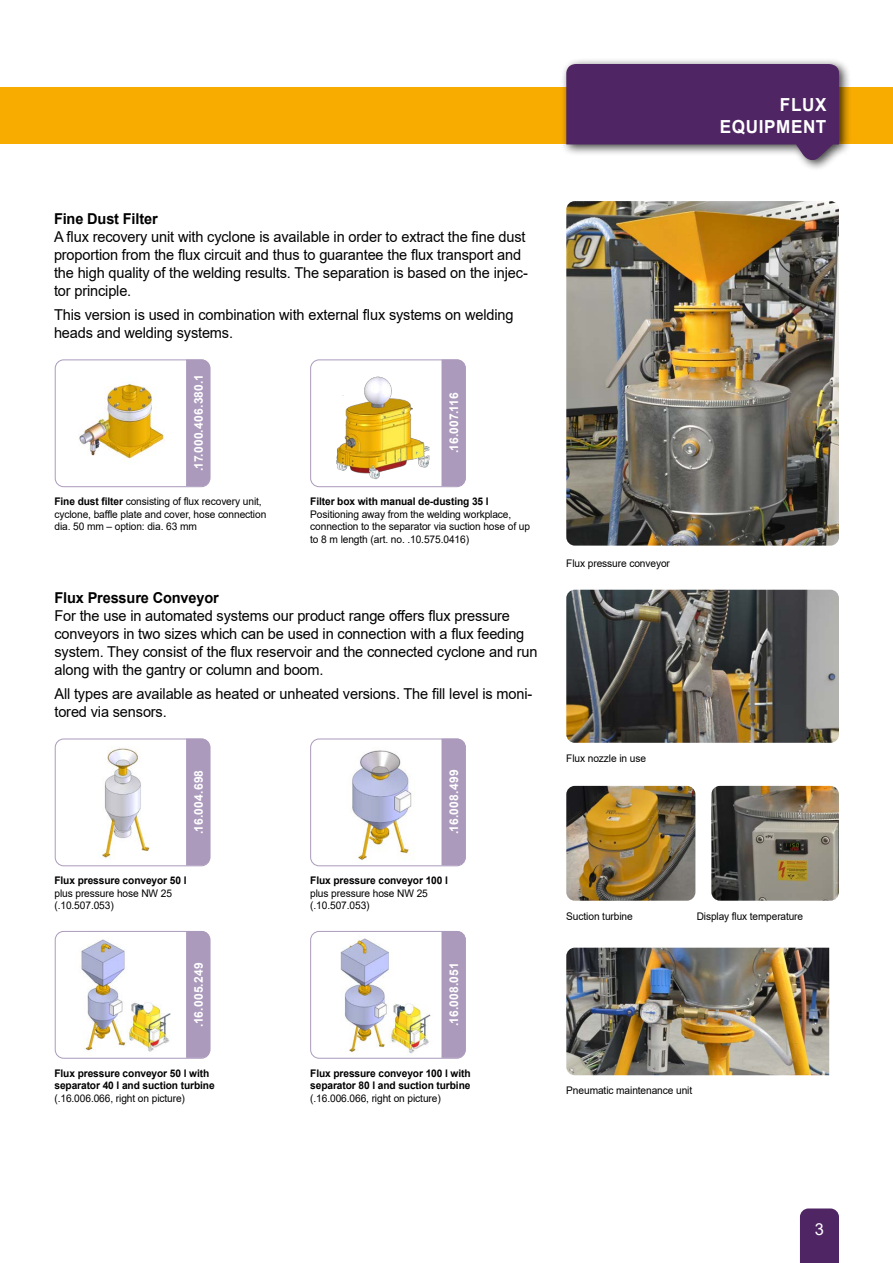
<style>
.page{position:relative;width:893px;height:1263px;background:#fff}
.page>*{position:absolute;margin:0;border:0;box-sizing:border-box;transform-origin:0 0}
.t1{font:700 18px/21.9px "Arial";letter-spacing:.035em;color:#fff;text-align:right;scale:.95 1}
.t2{font:16.5px "Arial";color:#fff}
.t3{font:15px/18px "Arial";letter-spacing:-.01em;color:#000}
.t4{font:700 15px "Arial";letter-spacing:-.01em;color:#000}
.t5{font:700 12px "Arial";letter-spacing:.02em;color:#fff}
.t6{font:10.5px/12.6px "Arial";letter-spacing:-.01em;color:#000}
.t7{font:700 10.5px/12.6px "Arial";letter-spacing:-.01em;color:#000}
.t8{font:10.5px "Arial";letter-spacing:-.01em;color:#000;scale:.96 1}
.s1{font-weight:700}
</style>
<div class="page">
<img style="left:566px;top:201px;width:273px;height:345px">
<img style="left:711px;top:786px;width:128px;height:115px">
<img style="left:566px;top:786px;width:129px;height:115px">
<img style="left:566px;top:948px;width:263px;height:127px">
<img style="left:566px;top:590px;width:273px;height:153px">
<div style="left:0;top:88px;width:893px;height:56px;background:#f8ac00"></div>
<div style="left:560px;top:58px;width:291px;height:114px;background:#000;opacity:.75"></div>
<svg style="left:566px;top:64px;width:273px;height:98px;background:#654276"></svg>
<div style="left:800px;top:1208px;width:39px;height:55px;background:#4f2563"></div>
<img style="left:55px;top:362px;width:110px;height:100px">
<div style="left:55px;top:359px;width:155px;height:128px;border:1px solid #ab9abc;border-radius:9px"></div>
<div style="left:186px;top:359px;width:24px;height:127px;background:#ab9abc"></div>
<img style="left:102px;top:746px;width:48px;height:112px">
<div style="left:55px;top:739px;width:155px;height:127px;border:1px solid #ab9abc;border-radius:9px"></div>
<div style="left:186px;top:739px;width:24px;height:126px;background:#ab9abc"></div>
<img style="left:81px;top:939px;width:90px;height:117px">
<div style="left:55px;top:931px;width:155px;height:127px;border:1px solid #ab9abc;border-radius:9px"></div>
<div style="left:186px;top:931px;width:24px;height:127px;background:#ab9abc"></div>
<img style="left:311px;top:361px;width:119px;height:126px">
<div style="left:310px;top:359px;width:156px;height:128px;border:1px solid #ab9abc;border-radius:9px"></div>
<div style="left:441px;top:359px;width:25px;height:127px;background:#ab9abc"></div>
<img style="left:352px;top:750px;width:60px;height:110px">
<div style="left:310px;top:739px;width:156px;height:127px;border:1px solid #ab9abc;border-radius:9px"></div>
<div style="left:441px;top:739px;width:25px;height:126px;background:#ab9abc"></div>
<img style="left:340px;top:938px;width:91px;height:116px">
<div style="left:310px;top:931px;width:156px;height:127px;border:1px solid #ab9abc;border-radius:9px"></div>
<div style="left:441px;top:931px;width:25px;height:127px;background:#ab9abc"></div>
<p class="t1" style="left:720px;top:94px;width:114px">FLUX<br>EQUIPMENT</p>
<p class="t4" style="left:54px;top:208px;width:105px">Fine Dust Filter</p>
<p class="t3" style="left:54px;top:227px;width:475px">A flux recovery unit with cyclone is available in order to extract the fine dust proportion from the flux circuit and thus to guarantee the flux transport and the high quality of the welding results. The separation is based on the injec&shy;tor principle.</p>
<p class="t3" style="left:54px;top:306px;width:461px">This version is used in combination with external flux systems on welding heads and welding systems.</p>
<p class="t5" style="left:190px;top:471px;width:98px;rotate:-90deg">.17.000.406.380.1</p>
<p class="t6" style="left:54px;top:495px;width:213px"><span class="s1">Fine dust filter</span> consisting of flux recovery unit, cyclone, baffle plate and cover, hose connection dia. 50 mm – option: dia. 63 mm</p>
<p class="t5" style="left:445px;top:453px;width:62px;rotate:-90deg">.16.007.116</p>
<p class="t7" style="left:310px;top:495px;width:180px">Filter box with manual de-dusting 35 l</p>
<p class="t6" style="left:310px;top:507px;width:221px">Positioning away from the welding workplace, connection to the separator via suction hose of up to 8 m length (art. no. .10.575.0416)</p>
<p class="t4" style="left:54px;top:587px;width:166px">Flux Pressure Conveyor</p>
<p class="t3" style="left:54px;top:606px;width:485px">For the use in automated systems our product range offers flux pressure conveyors in two sizes which can be used in connection with a flux feeding system. They consist of the flux reservoir and the connected cyclone and run along with the gantry or column and boom.</p>
<p class="t3" style="left:54px;top:685px;width:479px">All types are available as heated or unheated versions. The fill level is moni&shy;tored via sensors.</p>
<p class="t5" style="left:190px;top:834px;width:66px;rotate:-90deg">.16.004.698</p>
<p class="t7" style="left:54px;top:874px;width:134px">Flux pressure conveyor 50 l</p>
<p class="t6" style="left:54px;top:887px;width:119px">plus pressure hose NW 25 (.10.507.053)</p>
<p class="t5" style="left:190px;top:1027px;width:66px;rotate:-90deg">.16.005.249</p>
<p class="t7" style="left:54px;top:1067px;width:162px">Flux pressure conveyor 50 l with separator 40 l and suction turbine</p>
<p class="t6" style="left:54px;top:1092px;width:132px">(.16.006.066, right on picture)</p>
<p class="t5" style="left:445px;top:834px;width:66px;rotate:-90deg">.16.008.499</p>
<p class="t7" style="left:310px;top:874px;width:139px">Flux pressure conveyor 100 l</p>
<p class="t6" style="left:310px;top:887px;width:119px">plus pressure hose NW 25 (.10.507.053)</p>
<p class="t5" style="left:445px;top:1026px;width:65px;rotate:-90deg">.16.008.051</p>
<p class="t7" style="left:310px;top:1067px;width:162px">Flux pressure conveyor 100 l with separator 80 l and suction turbine</p>
<p class="t6" style="left:310px;top:1092px;width:132px">(.16.006.066, right on picture)</p>
<p class="t6" style="left:566px;top:557px;width:105px">Flux pressure conveyor</p>
<p class="t6" style="left:566px;top:752px;width:81px">Flux nozzle in use</p>
<p class="t6" style="left:566px;top:909px;width:68px">Suction turbine</p>
<p class="t8" style="left:697px;top:909px;width:112px">Display flux temperature</p>
<p class="t6" style="left:566px;top:1083px;width:127px">Pneumatic maintenance unit</p>
<p class="t2" style="left:815px;top:1218px;width:11px">3</p>
</div>
